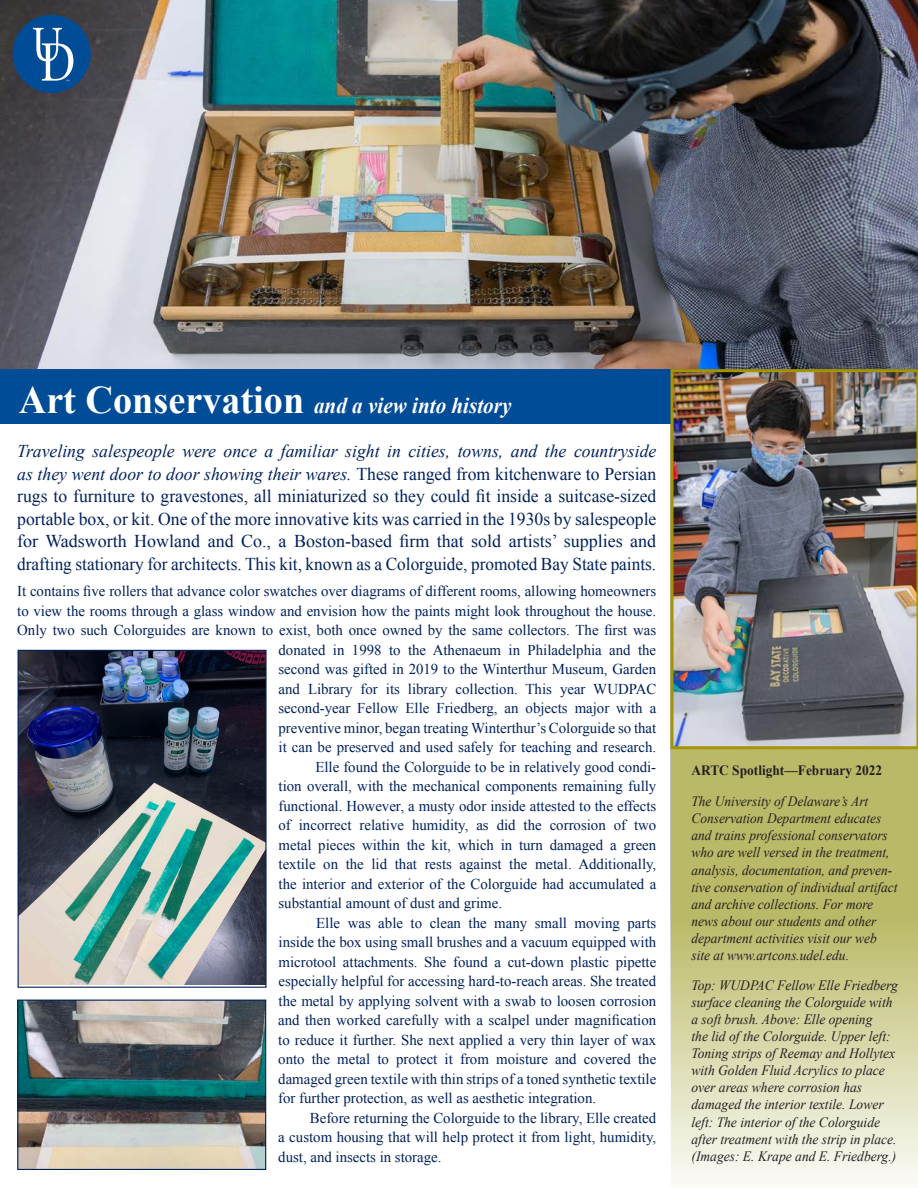
<style>
.page{position:relative;width:918px;height:1188px;background:#fff}
.page>*{position:absolute;margin:0;border:0;box-sizing:border-box;transform-origin:0 0}
.t1{font:italic 700 22.5px "Times New Roman";color:#fff;scale:.94 1}
.t2{font:18px/22.5px "Times New Roman";color:#00205b;text-align:justify}
.t3{font:15px/19.5px "Times New Roman";color:#00205b}
.t4{font:italic 14.25px/17.1px "Times New Roman";color:#231f20;scale:.95 1}
.t5{font:italic 14.25px/17.1px "Times New Roman";color:#231f20;scale:.94 1}
.t6{font:700 14.25px "Times New Roman";color:#231f20;scale:.94 1}
.s1{font-style:normal;font-size:39px}
.s2{font-style:italic}
</style>
<div class="page">
<svg style="left:670px;top:749px;width:248px;height:433px;background:#cdcc92"></svg>
<img style="left:0;top:0;width:918px;height:379px">
<div style="left:1px;top:369px;width:917px;height:54px;background:#004c97"></div>
<img style="left:670px;top:369px;width:248px;height:380px">
<div style="left:13px;top:15px;width:78px;height:78px;background:#004c97;border-radius:50%"></div>
<svg style="left:33px;top:28px;width:40px;height:53px"></svg>
<img style="left:20px;top:652px;width:245px;height:333px">
<div style="left:18px;top:650px;width:249px;height:338px;border:1px solid #00205b"></div>
<img style="left:19px;top:1002px;width:245px;height:166px">
<div style="left:17px;top:1000px;width:249px;height:170px;border:1px solid #00205b"></div>
<p class="t1" style="left:19px;top:390px;width:526px"><span class="s1">Art Conservation</span> and a view into history</p>
<p class="t2" style="left:17px;top:440px;width:641px"><span class="s2">Traveling salespeople were once a familiar sight in cities, towns, and the countryside as they went door to door showing their wares.</span> These ranged from kitchenware to Persian rugs to furniture to gravestones, all miniaturized so they could fit inside a suitcase-sized portable box, or kit. One of the more innovative kits was carried in the 1930s by salespeople for Wadsworth Howland and Co., a Boston-based firm that sold artists’ supplies and drafting stationary for architects. This kit, known as a Colorguide, promoted Bay State paints.</p>
<p class="t3" style="left:17px;top:581px;width:641px">It contains five rollers that advance color swatches over diagrams of different rooms, allowing homeowners to view the rooms through a glass window and envision how the paints might look throughout the house.</p>
<p class="t3" style="left:279px;top:620px;width:379px;text-align:justify;text-indent:-261px">Only two such Colorguides are known to exist, both once owned by the same collectors. The first was donated in 1998 to the Athenaeum in Philadelphia and the second was gifted in 2019 to the Winterthur Museum, Garden</p>
<p class="t3" style="left:279px;top:679px;width:379px">and Library for its library collection. This year WUDPAC second-year Fellow Elle Friedberg, an objects major with a</p>
<p class="t3" style="left:279px;top:718px;width:379px">preventive minor, began treating Winterthur’s Colorguide so that it can be preserved and used safely for teaching and research.</p>
<p class="t3" style="left:279px;top:757px;width:379px;text-align:right">Elle found the Colorguide to be in relatively good condi-<br>tion overall, with the mechanical components remaining fully</p>
<p class="t3" style="left:279px;top:796px;width:379px">functional. However, a musty odor inside attested to the effects</p>
<p class="t3" style="left:279px;top:815px;width:379px">of incorrect relative humidity, as did the corrosion of two</p>
<p class="t3" style="left:279px;top:835px;width:379px">metal pieces within the kit, which in turn damaged a green</p>
<p class="t3" style="left:279px;top:854px;width:379px">textile on the lid that rests against the metal. Additionally, the interior and exterior of the Colorguide had accumulated a</p>
<p class="t3" style="left:279px;top:893px;width:225px">substantial amount of dust and grime.</p>
<p class="t3" style="left:316px;top:913px;width:342px">Elle was able to clean the many small moving parts</p>
<p class="t3" style="left:279px;top:932px;width:379px">inside the box using small brushes and a vacuum equipped with</p>
<p class="t3" style="left:279px;top:952px;width:379px">microtool attachments. She found a cut-down plastic pipette</p>
<p class="t3" style="left:279px;top:971px;width:379px">especially helpful for accessing hard-to-reach areas. She treated</p>
<p class="t3" style="left:279px;top:991px;width:379px">the metal by applying solvent with a swab to loosen corrosion</p>
<p class="t3" style="left:278px;top:1010px;width:380px">and then worked carefully with a scalpel under magnification</p>
<p class="t3" style="left:278px;top:1030px;width:380px">to reduce it further. She next applied a very thin layer of wax onto the metal to protect it from moisture and covered the</p>
<p class="t3" style="left:278px;top:1069px;width:380px">damaged green textile with thin strips of a toned synthetic textile for further protection, as well as aesthetic integration.</p>
<p class="t3" style="left:278px;top:1108px;width:380px;text-align:justify;text-indent:32px">Before returning the Colorguide to the library, Elle created a custom housing that will help protect it from light, humidity, dust, and insects in storage.</p>
<p class="t6" style="left:692px;top:760px;width:204px">ARTC Spotlight—February 2022</p>
<p class="t5" style="left:692px;top:793px;width:190px">The University of Delaware’s Art</p>
<p class="t5" style="left:692px;top:810px;width:221px">Conservation Department educates and trains professional conservators who are well versed in the treatment, analysis, documentation, and preven&shy;tive conservation of individual artifact and archive collections. For more news about our students and other department activities visit our web</p>
<p class="t5" style="left:692px;top:946px;width:169px">site at www.artcons.udel.edu.</p>
<p class="t4" style="left:692px;top:976px;width:219px">Top: WUDPAC Fellow Elle Friedberg</p>
<p class="t4" style="left:692px;top:993px;width:216px">surface cleaning the Colorguide with a soft brush. Above: Elle opening<br>the lid of the Colorguide. Upper left:<br>Toning strips of Reemay and Hollytex with Golden Fluid Acrylics to place over areas where corrosion has</p>
<p class="t4" style="left:692px;top:1096px;width:204px">damaged the interior textile. Lower left: The interior of the Colorguide</p>
<p class="t4" style="left:692px;top:1130px;width:218px">after treatment with the strip in place. (Images: E. Krape and E. Friedberg.)</p>
</div>
